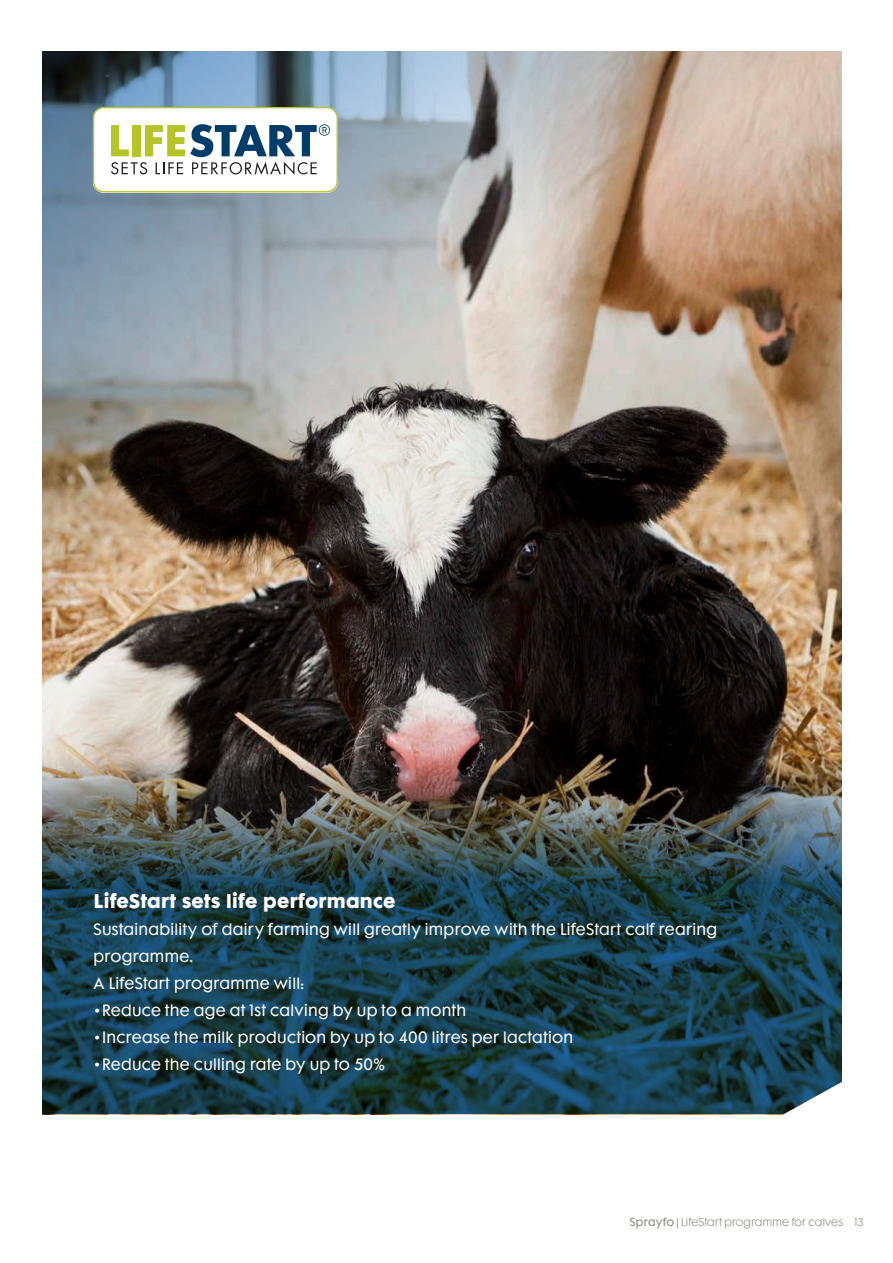
<style>
.page{position:relative;width:893px;height:1263px;background:#fff}
.page>*{position:absolute;margin:0;border:0;box-sizing:border-box;transform-origin:0 0}
.t1{font:700 18px "Futura Maxi Std";letter-spacing:.015em;color:#fff}
.t2{font:15px/27px "Futura Maxi Std";letter-spacing:.02em;color:#fff}
.t3{font:300 10.5px "Futura Maxi Std";letter-spacing:.02em;color:#878277}
.s1{font-weight:400}
</style>
<div class="page">
<img style="left:43px;top:612px;width:799px;height:141px">
<img style="left:43px;top:51px;width:799px;height:561px">
<img style="left:43px;top:753px;width:799px;height:361px">
<svg style="left:779px;top:1082px;width:63px;height:33px"></svg>
<svg style="left:93px;top:107px;width:245px;height:85px"></svg>
<p class="t1" style="left:94px;top:888px;width:303px">LifeStart sets life performance</p>
<p class="t2" style="left:94px;top:916px;width:625px">Sustainability of dairy farming will greatly improve with the LifeStart calf rearing programme.<br>A LifeStart programme will:</p>
<p class="t2" style="left:94px;top:997px;width:374px">•Reduce the age at 1st calving by up to a month</p>
<p class="t2" style="left:94px;top:1024px;width:481px">•Increase the milk production by up to 400 litres per lactation</p>
<p class="t2" style="left:94px;top:1051px;width:293px">•Reduce the culling rate by up to 50%</p>
<p class="t3" style="left:630px;top:1215px;width:236px"><span class="s1">Sprayfo |</span> LifeStart programme for calves 13</p>
</div>
